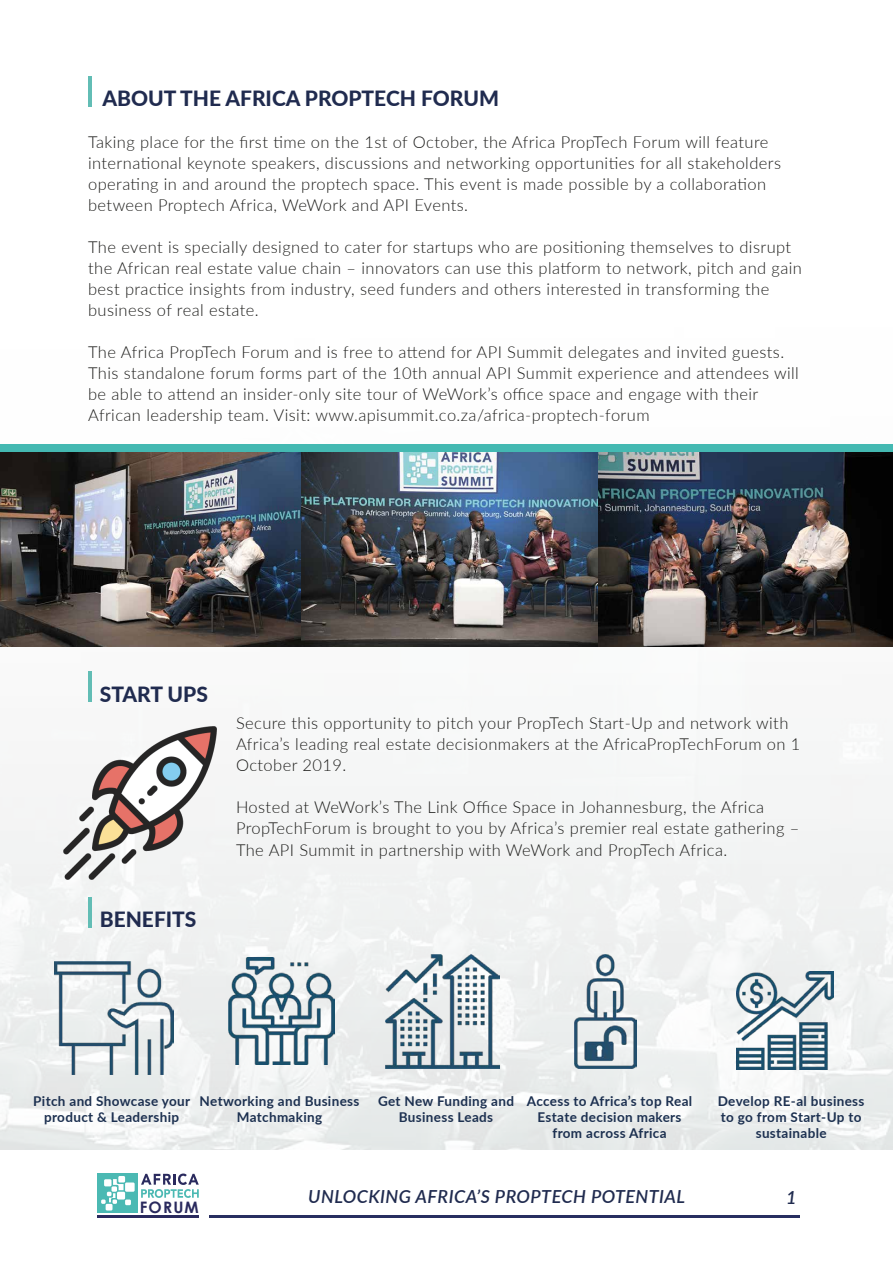
<style>
.page{position:relative;width:893px;height:1263px;background:#fff}
.page>*{position:absolute;margin:0;border:0;box-sizing:border-box;transform-origin:0 0}
.t1{font:800 21px "Lato";color:#202b4f}
.t2{font:italic 600 18px "Lato";letter-spacing:.025em;color:#202b4f}
.t3{font:300 16.5px/21px "Lato";letter-spacing:.025em;color:#1d1d1b}
.t4{font:700 15.75px "Century Gothic";letter-spacing:.075em;color:#2a2a5e}
.t5{font:700 13.5px/16.2px "Lato";letter-spacing:.025em;color:#1c3050;text-align:center}
</style>
<div class="page">
<img style="left:0;top:646px;width:893px;height:504px">
<hr style="left:88px;top:76px;width:3px;height:31px;background:#62bdb5">
<hr style="left:88px;top:671px;width:3px;height:30px;background:#62bdb5">
<hr style="left:88px;top:897px;width:3px;height:31px;background:#62bdb5">
<hr style="left:209px;top:1215px;width:590px;height:3px;background:#282e60">
<hr style="left:97px;top:1215px;width:102px;height:3px;background:#2a2a5e">
<svg style="left:141px;top:1173px;width:58px;height:25px"></svg>
<div style="left:97px;top:1173px;width:41px;height:40px;background:#4bb9b3"></div>
<div style="left:125px;top:1182px;width:10px;height:10px;background:#fff"></div>
<div style="left:118px;top:1176px;width:7px;height:6px;background:#fff"></div>
<div style="left:106px;top:1204px;width:7px;height:6px;background:#fff"></div>
<svg style="left:101px;top:1179px;width:30px;height:26px"></svg>
<img style="left:597px;top:451px;width:296px;height:195px">
<img style="left:300px;top:451px;width:297px;height:195px">
<img style="left:0;top:451px;width:300px;height:195px">
<img style="left:63px;top:726px;width:154px;height:154px">
<img style="left:54px;top:962px;width:119px;height:112px">
<img style="left:228px;top:958px;width:106px;height:107px">
<img style="left:385px;top:955px;width:114px;height:113px">
<img style="left:575px;top:955px;width:61px;height:113px">
<img style="left:737px;top:972px;width:97px;height:97px">
<div style="left:0;top:444px;width:893px;height:7px;background:#44b9b2"></div>
<p class="t1" style="left:102px;top:82px;width:398px">ABOUT THE AFRICA PROPTECH FORUM</p>
<p class="t3" style="left:88px;top:131px;width:694px">Taking place for the first time on the 1st of October, the Africa PropTech Forum will feature international keynote speakers, discussions and networking opportunities for all stakeholders operating in and around the proptech space. This event is made possible by a collaboration between Proptech Africa, WeWork and API Events.</p>
<p class="t3" style="left:88px;top:236px;width:715px">The event is specially designed to cater for startups who are positioning themselves to disrupt the African real estate value chain – innovators can use this platform to network, pitch and gain best practice insights from industry, seed funders and others interested in transforming the business of real estate.</p>
<p class="t3" style="left:88px;top:341px;width:712px">The Africa PropTech Forum and is free to attend for API Summit delegates and invited guests.<br>This standalone forum forms part of the 10th annual API Summit experience and attendees will be able to attend an insider-only site tour of WeWork’s office space and engage with their African leadership team. Visit: www.apisummit.co.za/africa-proptech-forum</p>
<p class="t1" style="left:100px;top:678px;width:110px">START UPS</p>
<p class="t1" style="left:100px;top:903px;width:98px">BENEFITS</p>
<p class="t3" style="left:236px;top:712px;width:566px">Secure this opportunity to pitch your PropTech Start-Up and network with<br>Africa’s leading real estate decisionmakers at the AfricaPropTechForum on 1<br>October 2019.</p>
<p class="t3" style="left:236px;top:796px;width:565px">Hosted at WeWork’s The Link Office Space in Johannesburg, the Africa<br>PropTechForum is brought to you by Africa’s premier real estate gathering –<br>The API Summit in partnership with WeWork and PropTech Africa.</p>
<p class="t5" style="left:33px;top:1092px;width:158px">Pitch and Showcase your product &amp; Leadership</p>
<p class="t5" style="left:200px;top:1092px;width:161px">Networking and Business<br>Matchmaking</p>
<p class="t5" style="left:378px;top:1092px;width:138px">Get New Funding and<br>Business Leads</p>
<p class="t5" style="left:527px;top:1092px;width:167px">Access to Africa’s top Real<br>Estate decision makers from across Africa</p>
<p class="t5" style="left:718px;top:1092px;width:148px">Develop RE-al business to go from Start-Up to sustainable</p>
<p class="t4" style="left:140px;top:1195px;width:61px">FORUM</p>
<p class="t2" style="left:308px;top:1184px;width:378px">UNLOCKING AFRICA’S PROPTECH POTENTIAL</p>
<p class="t2" style="left:786px;top:1184px;width:12px">1</p>
</div>
